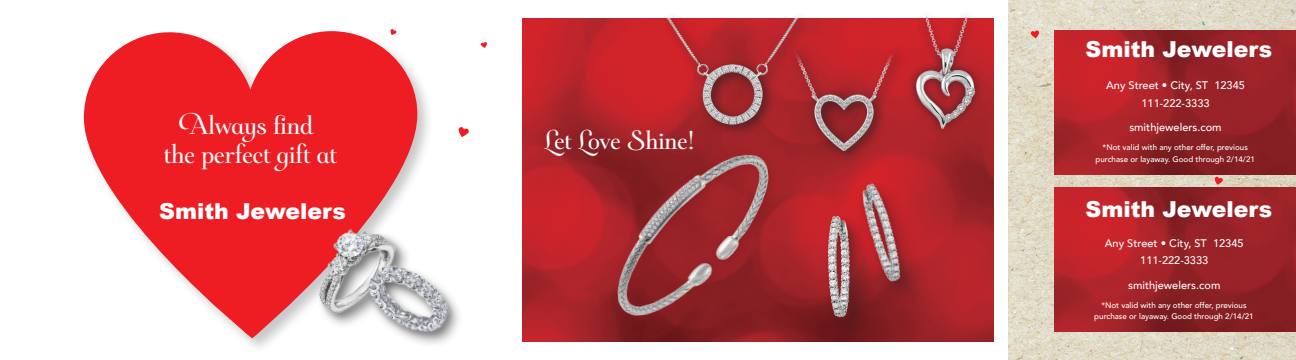
<style>
.page{position:relative;width:1296px;height:360px;background:#fff}
.page>*{position:absolute;margin:0;border:0;box-sizing:border-box;transform-origin:0 0}
.t1{font:30px "Darlena";color:#fff}
.t2{font:29.1px "Darlena";color:#fff}
.t3{font:900 22px "Arial";color:#fff}
.t4{font:500 11px "Avenir";color:#fff}
.t5{font:500 8px/11.6px "Avenir";color:#fff;text-align:center}
</style>
<div class="page">
<img style="left:1008px;top:0;width:288px;height:360px">
<img style="left:1054px;top:30px;width:242px;height:144px">
<img style="left:1054px;top:188px;width:242px;height:144px">
<img style="left:522px;top:18px;width:472px;height:324px">
<div style="left:81px;top:28px;width:354px;height:326px;background:#231f20;opacity:.25"></div>
<svg style="left:83px;top:31px;width:336px;height:307px;fill:#ee1d23"></svg>
<div style="left:318px;top:228px;width:138px;height:112px;background:#fff"></div>
<div style="left:317px;top:227px;width:95px;height:103px;background:#231f20;opacity:.45"></div>
<img style="left:303px;top:218px;width:106px;height:99px">
<img style="left:354px;top:246px;width:105px;height:107px">
<svg style="left:1214px;top:177px;width:9px;height:8px"></svg>
<svg style="left:1031px;top:30px;width:8px;height:8px"></svg>
<svg style="left:333px;top:53px;width:10px;height:10px"></svg>
<svg style="left:481px;top:42px;width:6px;height:6px"></svg>
<svg style="left:390px;top:29px;width:7px;height:6px"></svg>
<svg style="left:458px;top:127px;width:11px;height:10px"></svg>
<img style="left:601px;top:138px;width:192px;height:187px">
<div style="left:826px;top:183px;width:81px;height:141px;background:#8a1c1e;opacity:.7"></div>
<div style="left:857px;top:180px;width:66px;height:126px;background:#231f20;opacity:.45"></div>
<img style="left:845px;top:166px;width:99px;height:131px">
<div style="left:823px;top:212px;width:51px;height:128px;background:#231f20;opacity:.45"></div>
<img style="left:791px;top:205px;width:62px;height:121px">
<div style="left:788px;top:43px;width:119px;height:120px;background:#ce232a"></div>
<img style="left:768px;top:50px;width:151px;height:126px">
<div style="left:906px;top:9px;width:78px;height:128px;background:#231f20;opacity:.75"></div>
<img style="left:886px;top:18px;width:108px;height:112px">
<img style="left:619px;top:18px;width:197px;height:120px">
<p class="t1" style="left:181px;top:109px;width:134px">Always find</p>
<p class="t1" style="left:164px;top:138px;width:174px">the perfect gift at</p>
<p class="t3" style="left:159px;top:195px;width:188px">Smith Jewelers</p>
<p class="t2" style="left:544px;top:125px;width:152px">Let Love Shine!</p>
<p class="t3" style="left:1086px;top:33px;width:188px">Smith Jewelers</p>
<p class="t4" style="left:1106px;top:76px;width:140px">Any Street • City, ST 12345</p>
<p class="t4" style="left:1141px;top:93px;width:70px">111-222-3333</p>
<p class="t4" style="left:1129px;top:118px;width:94px">smithjewelers.com</p>
<p class="t5" style="left:1096px;top:141px;width:161px">*Not valid with any other offer, previous purchase or layaway. Good through 2/14/21</p>
<p class="t3" style="left:1086px;top:193px;width:188px">Smith Jewelers</p>
<p class="t4" style="left:1105px;top:234px;width:140px">Any Street • City, ST 12345</p>
<p class="t4" style="left:1140px;top:251px;width:70px">111-222-3333</p>
<p class="t4" style="left:1128px;top:276px;width:94px">smithjewelers.com</p>
<p class="t5" style="left:1094px;top:299px;width:161px">*Not valid with any other offer, previous purchase or layaway. Good through 2/14/21</p>
</div>
